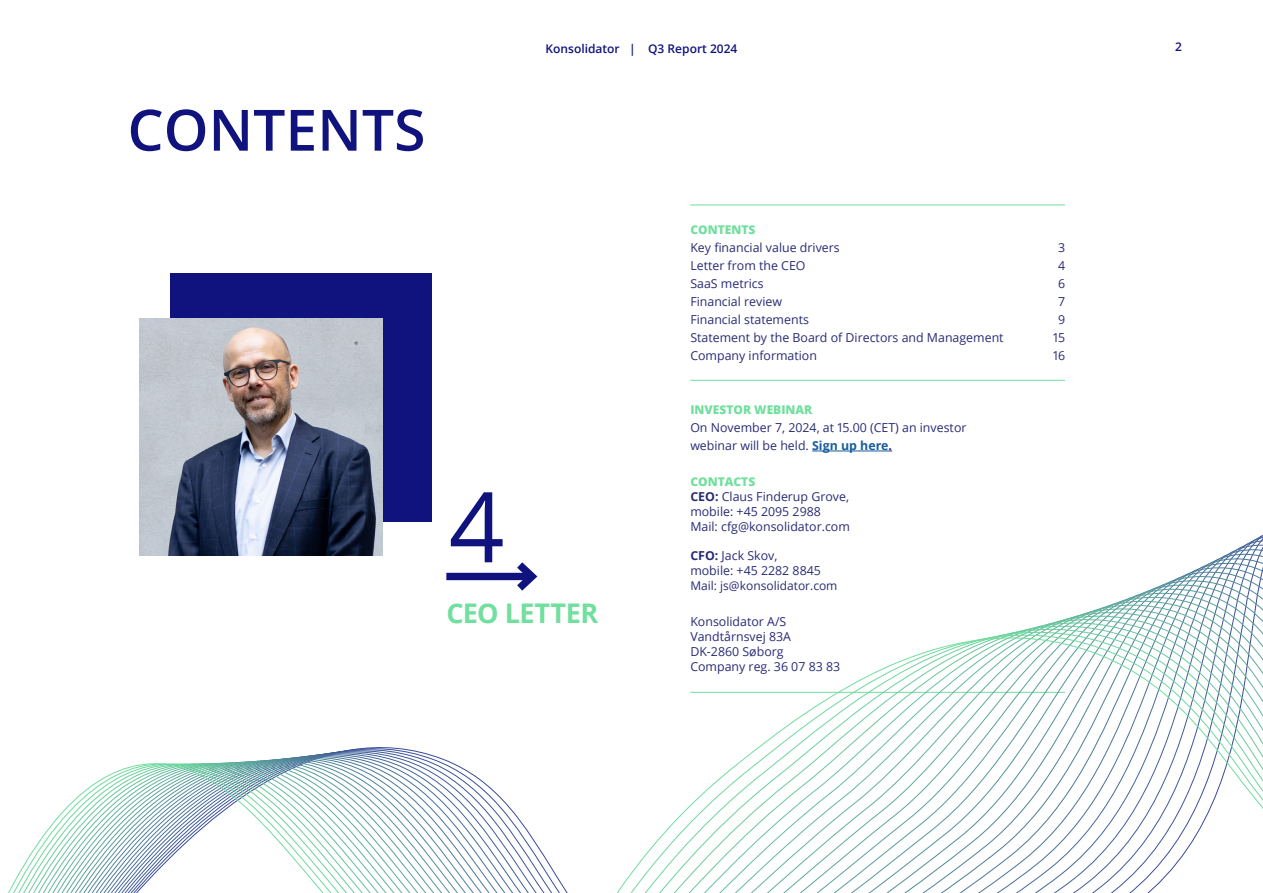
<style>
.page{position:relative;width:1263px;height:893px;background:#fff}
.page>*{position:absolute;margin:0;border:0;box-sizing:border-box;transform-origin:0 0}
.Brød-tekst{font:97.5px "Open Sans";color:#10137e}
.t1{font:600 57px "Open Sans";color:#10137e}
.Bodytext_7_5pt{font:700 27px "Open Sans";letter-spacing:-.02em;color:#71df9d}
.mellem{font:12.3px/18px "Open Sans";color:#292b75}
.brød{font:12.3px "Open Sans";color:#292b75}
.mellem-2{font:800 12px "Open Sans";color:#71df9d}
.t2{font:600 12px "Open Sans";color:#10137e}
.t3{font:12px "Open Sans";color:#292b75}
.s1{font-weight:700;color:#175d9e}
.s2{font-weight:700}
</style>
<div class="page">
<div style="left:170px;top:274px;width:261px;height:248px;background:#10137e"></div>
<hr style="left:812px;top:451px;width:76px;height:1px;background:#175d9e">
<hr style="left:690px;top:380px;width:375px;height:1px;background:#71df9d">
<hr style="left:690px;top:205px;width:375px;height:1px;background:#71df9d">
<svg style="left:8px;top:593px;width:1255px;height:300px"></svg>
<div style="left:446px;top:573px;width:86px;height:7px;background:#10137e"></div>
<svg style="left:509px;top:562px;width:34px;height:36px"></svg>
<img style="left:140px;top:318px;width:242px;height:237px">
<p class="t1" style="left:128px;top:91px;width:299px">CONTENTS</p>
<p class="t2" style="left:546px;top:40px;width:193px">Konsolidator | Q3 Report 2024</p>
<p class="t2" style="left:1175px;top:38px;width:8px">2</p>
<p class="Brød-tekst" style="left:449px;top:460px;width:57px">4</p>
<p class="Bodytext_7_5pt" style="left:446px;top:594px;width:153px">CEO LETTER</p>
<p class="mellem-2" style="left:690px;top:221px;width:67px">CONTENTS</p>
<p class="mellem" style="left:690px;top:238px;width:151px">Key financial value drivers</p>
<p class="mellem" style="left:1058px;top:238px;width:9px">3</p>
<p class="brød" style="left:690px;top:257px;width:117px">Letter from the CEO</p>
<p class="brød" style="left:1058px;top:257px;width:9px">4</p>
<p class="brød" style="left:690px;top:275px;width:75px">SaaS metrics</p>
<p class="brød" style="left:1058px;top:275px;width:9px">6</p>
<p class="brød" style="left:690px;top:293px;width:93px">Financial review</p>
<p class="brød" style="left:1058px;top:293px;width:9px">7</p>
<p class="brød" style="left:690px;top:311px;width:120px">Financial statements</p>
<p class="brød" style="left:1058px;top:311px;width:9px">9</p>
<p class="brød" style="left:690px;top:329px;width:315px">Statement by the Board of Directors and Management</p>
<p class="brød" style="left:1053px;top:329px;width:13px">15</p>
<p class="brød" style="left:690px;top:347px;width:128px">Company information</p>
<p class="brød" style="left:1053px;top:347px;width:13px">16</p>
<p class="mellem-2" style="left:690px;top:401px;width:124px">INVESTOR WEBINAR</p>
<p class="mellem" style="left:690px;top:418px;width:278px">On November 7, 2024, at 15.00 (CET) an investor webinar will be held. <span class="s1">Sign up here</span><span class="s2">.</span></p>
<p class="mellem-2" style="left:690px;top:473px;width:66px">CONTACTS</p>
<p class="mellem" style="left:690px;top:487px;width:160px"><span class="s2">CEO:</span> Claus Finderup Grove,</p>
<p class="mellem" style="left:690px;top:502px;width:132px">mobile: +45 2095 2988</p>
<p class="mellem" style="left:690px;top:517px;width:161px">Mail: cfg@konsolidator.com</p>
<p class="mellem" style="left:690px;top:546px;width:89px"><span class="s2">CFO:</span> Jack Skov,</p>
<p class="mellem" style="left:690px;top:561px;width:132px">mobile: +45 2282 8845</p>
<p class="t3" style="left:690px;top:577px;width:149px">Mail: js@konsolidator.com</p>
<p class="mellem" style="left:690px;top:612px;width:98px">Konsolidator A/S</p>
<p class="mellem" style="left:690px;top:627px;width:102px">Vandtårnsvej 83A</p>
<p class="mellem" style="left:690px;top:642px;width:95px">DK-2860 Søborg</p>
<p class="mellem" style="left:690px;top:657px;width:151px">Company reg. 36 07 83 83</p>
</div>
